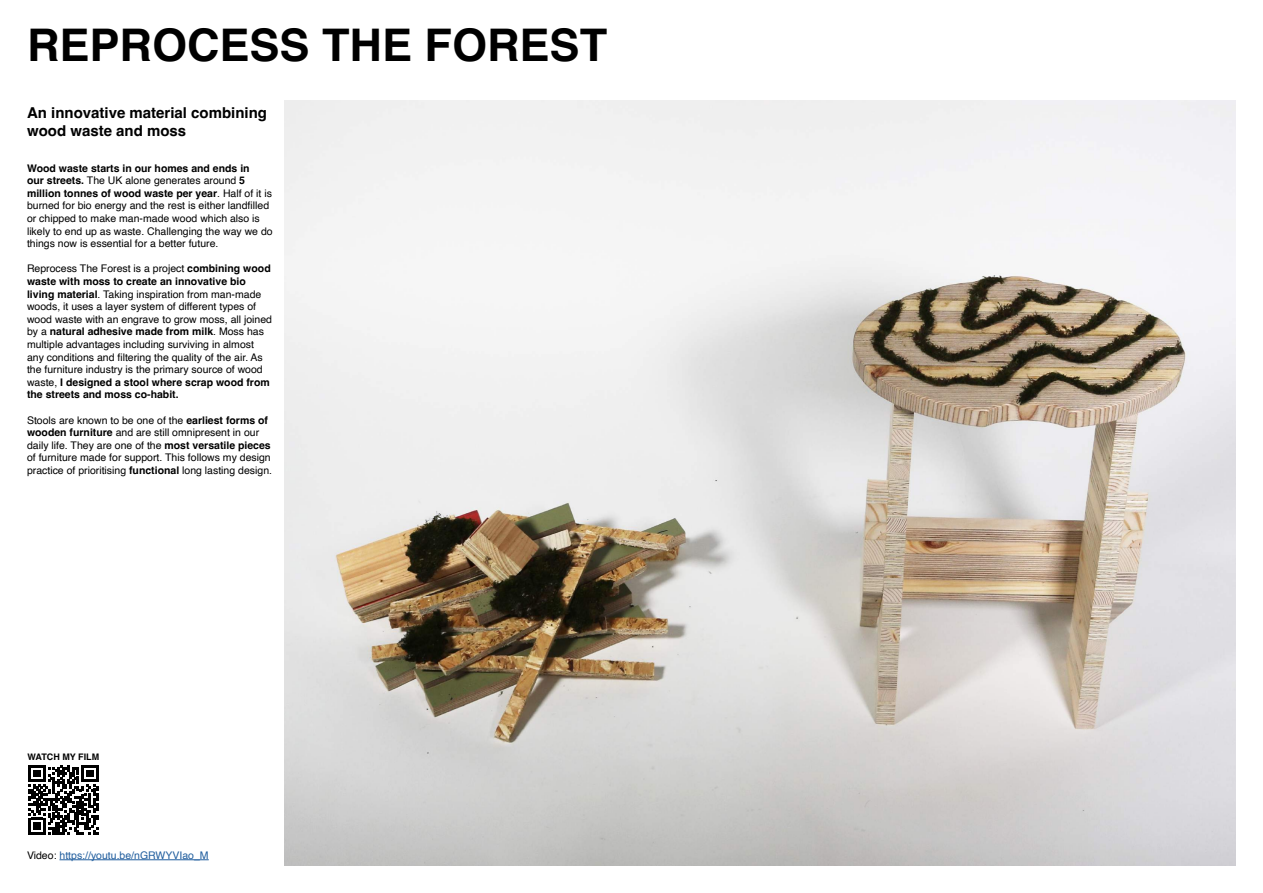
<style>
.page{position:relative;width:1263px;height:893px;background:#fff}
.page>*{position:absolute;margin:0;border:0;box-sizing:border-box;transform-origin:0 0}
.t1{font:700 45px "Helvetica";color:#000}
.t2{font:700 15px/18px "Helvetica";color:#000}
.t3{font:10.5px/12.6px "Helvetica";color:#000}
.t4{font:10.5px "Helvetica";color:#215e9e}
.t5{font:700 9px "Helvetica";color:#000}
.s1{font-weight:700}
.s2{color:#000}
</style>
<div class="page">
<img style="left:285px;top:100px;width:951px;height:766px">
<svg style="left:29px;top:765px;width:69px;height:69px"></svg>
<hr style="left:60px;top:859px;width:149px;height:1px;background:#215e9e">
<h1 class="t1" style="left:27px;top:17px;width:582px">REPROCESS THE FOREST</h1>
<h2 class="t2" style="left:27px;top:106px;width:242px">An innovative material combining wood waste and moss</h2>
<p class="t3" style="left:27px;top:162px;width:247px"><span class="s1">Wood waste starts in our homes and ends in<br>our streets.</span> The UK alone generates around <span class="s1">5 million tonnes of wood waste per year</span>. Half of it is burned for bio energy and the rest is either landfilled or chipped to make man-made wood which also is likely to end up as waste. Challenging the way we do things now is essential for a better future.</p>
<p class="t3" style="left:27px;top:263px;width:247px">Reprocess The Forest is a project <span class="s1">combining wood waste with moss to create an innovative bio living material</span>. Taking inspiration from man-made woods, it uses a layer system of different types of wood waste with an engrave to grow moss, all joined by a <span class="s1">natural adhesive made from milk</span>. Moss has multiple advantages including surviving in almost any conditions and filtering the quality of the air. As the furniture industry is the primary source of wood waste, <span class="s1">I designed a stool where scrap wood from the streets and moss co-habit.</span></p>
<p class="t3" style="left:27px;top:414px;width:247px">Stools are known to be one of the <span class="s1">earliest forms of wooden furniture</span> and are still omnipresent in our daily life. They are one of the <span class="s1">most versatile pieces </span>of furniture made for support. This follows my design practice of prioritising <span class="s1">functional</span> long lasting design.</p>
<p class="t5" style="left:28px;top:751px;width:73px">WATCH MY FILM</p>
<p class="t4" style="left:27px;top:847px;width:183px"><span class="s2">Video:</span> https://youtu.be/nGRWYVIao_M</p>
</div>
